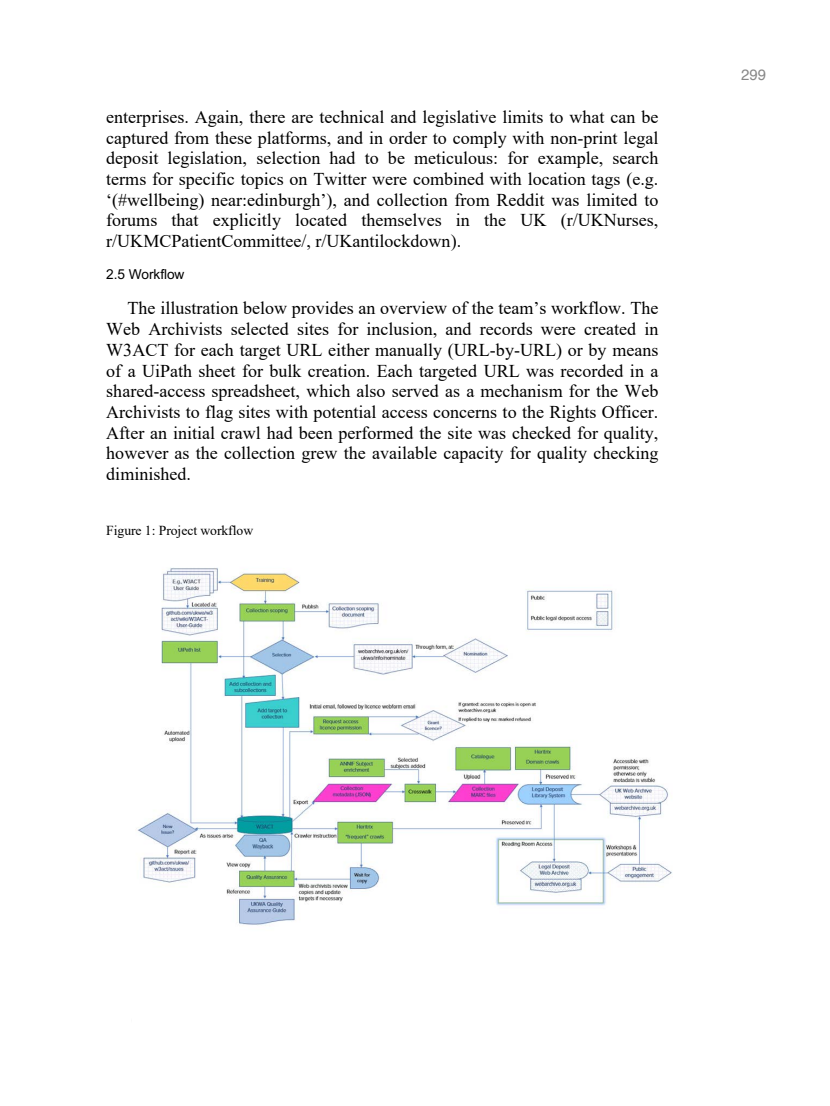
<style>
.page{position:relative;width:830px;height:1106px;background:#fff}
.page>*{position:absolute;margin:0;border:0;box-sizing:border-box;transform-origin:0 0}
.t1{font:18px/20.7px "Times New Roman";color:#000;text-align:justify}
.t2{font:15px "Helvetica";color:#888}
.t3{font:13.65px "Times New Roman";letter-spacing:-.005em;color:#000}
.t4{font:13.65px "Arial";letter-spacing:-.005em;color:#000}
</style>
<div class="page">
<img style="left:136px;top:568px;width:536px;height:357px">
<p class="t1" style="left:106px;top:106px;width:553px">enterprises. Again, there are technical and legislative limits to what can be captured from these platforms, and in order to comply with non-print legal deposit legislation, selection had to be meticulous: for example, search terms for specific topics on Twitter were combined with location tags (e.g. ‘(#wellbeing) near:edinburgh’), and collection from Reddit was limited to forums that explicitly located themselves in the UK (r/UKNurses, r/UKMCPatientCommittee/, r/UKantilockdown).</p>
<p class="t4" style="left:106px;top:265px;width:80px">2.5 Workflow</p>
<p class="t1" style="left:106px;top:297px;width:553px;text-indent:21px">The illustration below provides an overview of the team’s workflow. The Web Archivists selected sites for inclusion, and records were created in W3ACT for each target URL either manually (URL-by-URL) or by means of a UiPath sheet for bulk creation. Each targeted URL was recorded in a shared-access spreadsheet, which also served as a mechanism for the Web Archivists to flag sites with potential access concerns to the Rights Officer.<br>After an initial crawl had been performed the site was checked for quality, however as the collection grew the available capacity for quality checking diminished.</p>
<p class="t3" style="left:106px;top:521px;width:148px">Figure 1: Project workflow</p>
<p class="t2" style="left:740px;top:63px;width:27px">299</p>
</div>
